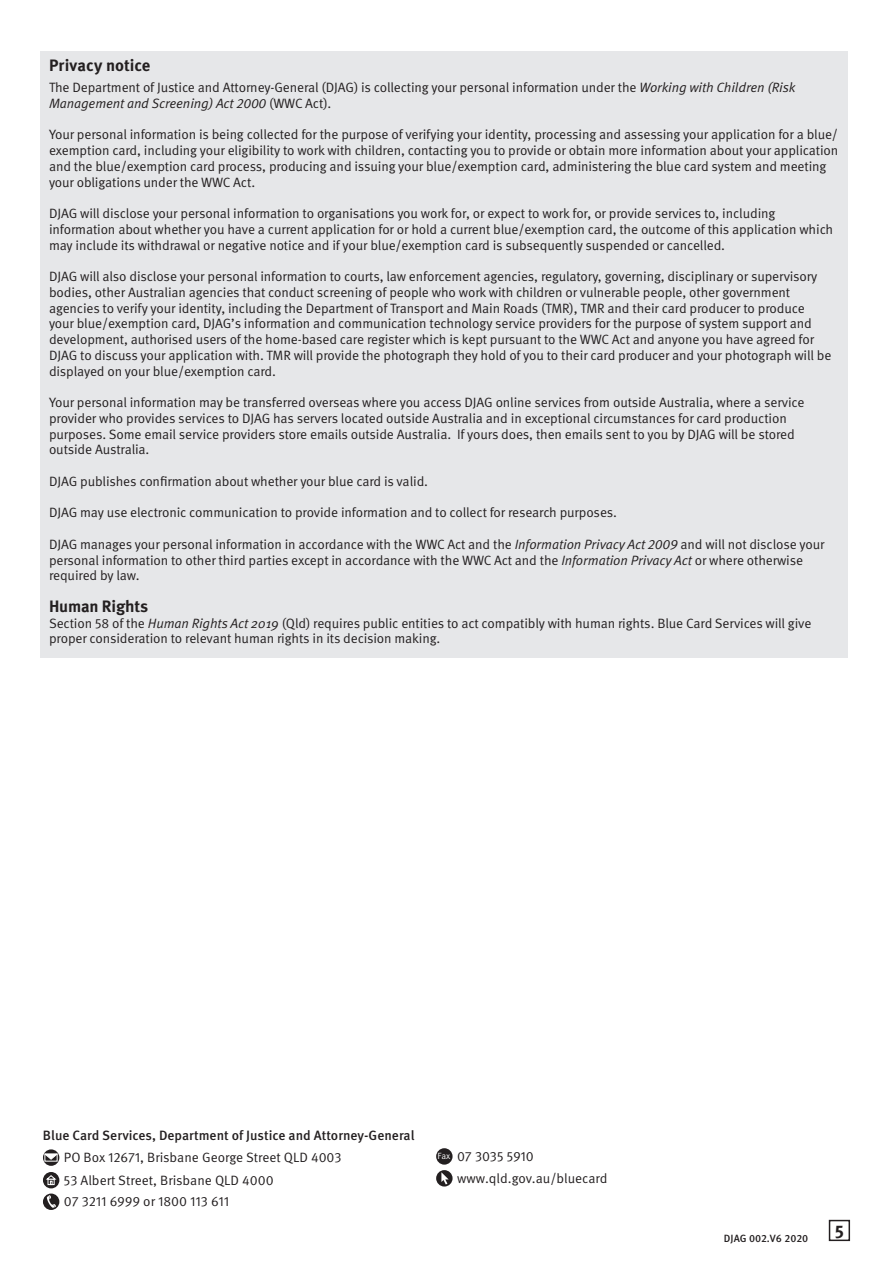
<style>
.page{position:relative;width:893px;height:1263px;background:#fff}
.page>*{position:absolute;margin:0;border:0;box-sizing:border-box;transform-origin:0 0}
.t1{font:700 18px "Meta OT";color:#231f20}
.PSBA_Section_Header{font:700 16.5px "Meta OT";color:#231f20}
.PSBA_Subhead{font:700 16.5px "Meta OT";letter-spacing:-.01em;color:#231f20}
.PSBA_Subhead-2{font:13.5px/15.8px "Meta OT";letter-spacing:-.01em;color:#231f20}
.t2{font:500 13.5px "Meta OT";color:#231f20}
.t3{font:500 10.5px "Meta OT";color:#231f20}
.t4{font:9px "Meta OT";color:#fff}
.s1{font-style:italic}
</style>
<div class="page">
<svg style="left:43px;top:1149px;width:16px;height:17px"></svg>
<svg style="left:44px;top:1153px;width:14px;height:7px"></svg>
<svg style="left:43px;top:1172px;width:16px;height:16px"></svg>
<svg style="left:46px;top:1175px;width:11px;height:10px"></svg>
<svg style="left:43px;top:1193px;width:16px;height:17px"></svg>
<svg style="left:47px;top:1195px;width:9px;height:13px"></svg>
<div style="left:436px;top:1148px;width:17px;height:16px;background:#231f20;border-radius:50%"></div>
<svg style="left:436px;top:1170px;width:17px;height:16px"></svg>
<svg style="left:441px;top:1172px;width:8px;height:12px"></svg>
<div style="left:829px;top:1220px;width:21px;height:21px;border:2px solid #231f20"></div>
<div style="left:40px;top:51px;width:808px;height:607px;background:#e6e7e9"></div>
<p class="PSBA_Section_Header" style="left:49px;top:55px;width:103px">Privacy notice</p>
<p class="PSBA_Subhead-2" style="left:49px;top:80px;width:748px">The Department of Justice and Attorney-General (DJAG) is collecting your personal information under the <span class="s1">Working with Children (Risk<br>Management and Screening) Act 2000</span> (WWC Act).</p>
<p class="PSBA_Subhead-2" style="left:49px;top:127px;width:791px">Your personal information is being collected for the purpose of verifying your identity, processing and assessing your application for a blue/ exemption card, including your eligibility to work with children, contacting you to provide or obtain more information about your application and the blue/exemption card process, producing and issuing your blue/exemption card, administering the blue card system and meeting your obligations under the WWC Act.</p>
<p class="PSBA_Subhead-2" style="left:49px;top:206px;width:786px">DJAG will disclose your personal information to organisations you work for, or expect to work for, or provide services to, including information about whether you have a current application for or hold a current blue/exemption card, the outcome of this application which may include its withdrawal or negative notice and if your blue/exemption card is subsequently suspended or cancelled.</p>
<p class="PSBA_Subhead-2" style="left:49px;top:269px;width:784px">DJAG will also disclose your personal information to courts, law enforcement agencies, regulatory, governing, disciplinary or supervisory bodies, other Australian agencies that conduct screening of people who work with children or vulnerable people, other government agencies to verify your identity, including the Department of Transport and Main Roads (TMR), TMR and their card producer to produce your blue/exemption card, DJAG’s information and communication technology service providers for the purpose of system support and development, authorised users of the home-based care register which is kept pursuant to the WWC Act and anyone you have agreed for DJAG to discuss your application with. TMR will provide the photograph they hold of you to their card producer and your photograph will be displayed on your blue/exemption card.</p>
<p class="PSBA_Subhead-2" style="left:49px;top:395px;width:757px">Your personal information may be transferred overseas where you access DJAG online services from outside Australia, where a service provider who provides services to DJAG has servers located outside Australia and in exceptional circumstances for card production purposes. Some email service providers store emails outside Australia. If yours does, then emails sent to you by DJAG will be stored outside Australia.</p>
<p class="PSBA_Subhead-2" style="left:49px;top:473px;width:381px">DJAG publishes confirmation about whether your blue card is valid.</p>
<p class="PSBA_Subhead-2" style="left:49px;top:505px;width:569px">DJAG may use electronic communication to provide information and to collect for research purposes.</p>
<p class="PSBA_Subhead-2" style="left:49px;top:536px;width:777px">DJAG manages your personal information in accordance with the WWC Act and the <span class="s1">Information Privacy Act 2009</span> and will not disclose your personal information to other third parties except in accordance with the WWC Act and the <span class="s1">Information Privacy Act</span> or where otherwise required by law.</p>
<p class="PSBA_Subhead" style="left:49px;top:596px;width:101px">Human Rights</p>
<p class="PSBA_Subhead-2" style="left:49px;top:615px;width:764px">Section 58 of the <span class="s1">Human Rights Act 2019</span> (Qld) requires public entities to act compatibly with human rights. Blue Card Services will give proper consideration to relevant human rights in its decision making.</p>
<p class="t2" style="left:43px;top:1127px;width:373px">Blue Card Services, Department of Justice and Attorney-General</p>
<p class="PSBA_Subhead-2" style="left:64px;top:1150px;width:279px">PO Box 12671, Brisbane George Street QLD 4003</p>
<p class="PSBA_Subhead-2" style="left:64px;top:1172px;width:211px">53 Albert Street, Brisbane QLD 4000</p>
<p class="PSBA_Subhead-2" style="left:64px;top:1193px;width:167px">07 3211 6999 or 1800 113 611</p>
<p class="t4" style="left:438px;top:1151px;width:14px">Fax</p>
<p class="PSBA_Subhead-2" style="left:457px;top:1148px;width:78px">07 3035 5910</p>
<p class="PSBA_Subhead-2" style="left:457px;top:1171px;width:152px">www.qld.gov.au/bluecard</p>
<p class="t3" style="left:724px;top:1231px;width:86px">DJAG 002.V6 2020</p>
<p class="t1" style="left:835px;top:1217px;width:11px">5</p>
</div>
